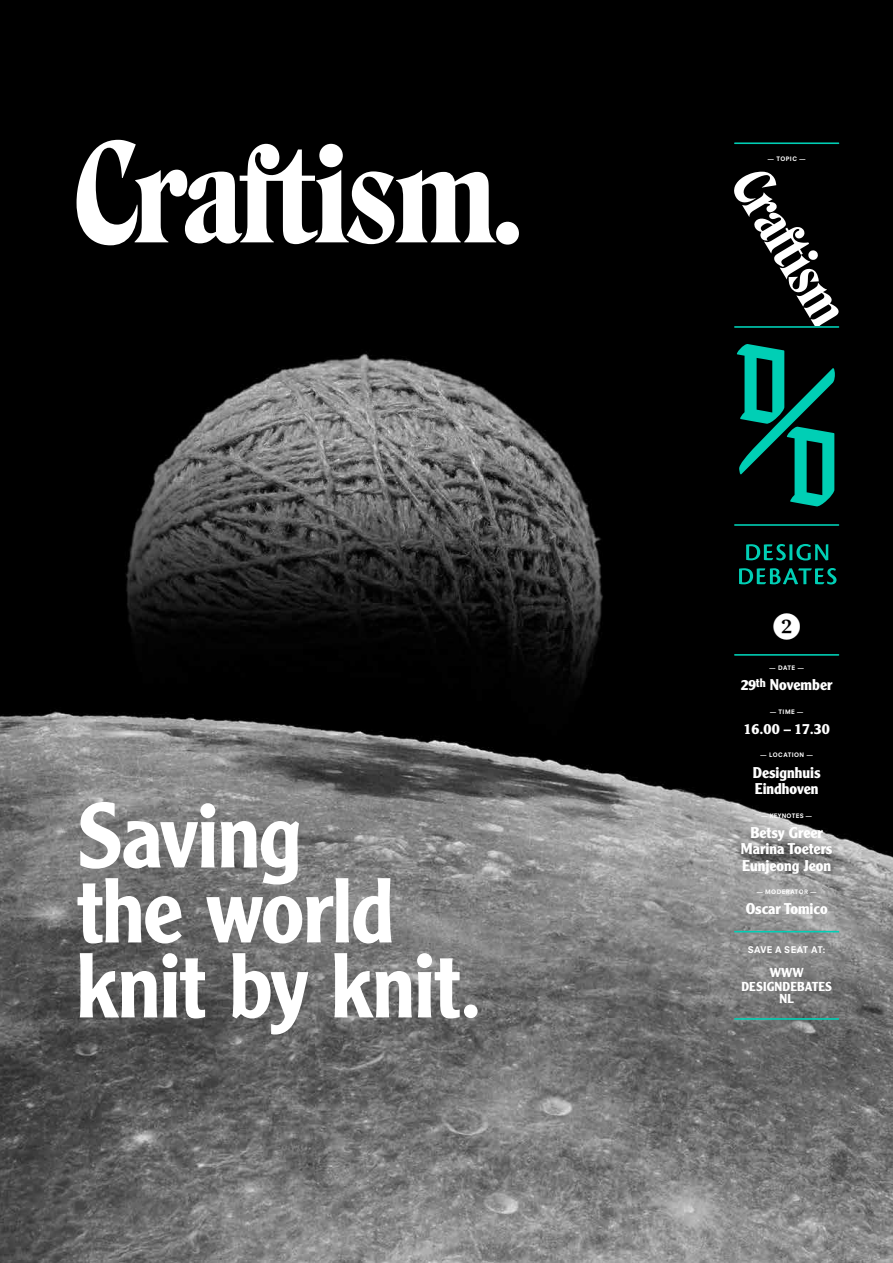
<style>
.page{position:relative;width:893px;height:1263px;background:#fff}
.page>*{position:absolute;margin:0;border:0;box-sizing:border-box;transform-origin:0 0}
.t1{font:500 90px/75px "Clearface Gothic LH";letter-spacing:-.025em;color:#fff}
.t2{font:33px "Antwerp";color:#fff}
.t3{font:700 15.3px/16.5px "Clearface Gothic LH";color:#fff}
.t4{font:700 14.55px "Clearface Gothic LH";color:#fff}
.t5{font:700 12.75px/13.2px "Clearface Gothic LH";letter-spacing:.01em;color:#fff;text-align:center}
.t6{font:800 9px "Neuzeit S";letter-spacing:.015em;color:#fff}
.t7{font:800 6px "Neuzeit S";letter-spacing:.07em;color:#fff}
.t8{font:800 6px "Neuzeit S";letter-spacing:.04em;color:#fff}
.s1{font-size:14.55px}
</style>
<div class="page">
<img style="left:0;top:0;width:893px;height:1263px">
<svg style="left:734px;top:172px;width:105px;height:158px"></svg>
<svg style="left:735px;top:343px;width:100px;height:164px;background:#00473e"></svg>
<svg style="left:746px;top:544px;width:82px;height:16px"></svg>
<svg style="left:739px;top:568px;width:97px;height:16px;background:#005147"></svg>
<hr style="left:734px;top:142px;width:105px;height:2px;background:#00cfb5">
<hr style="left:734px;top:524px;width:105px;height:2px;background:#00cfb5">
<hr style="left:734px;top:654px;width:105px;height:2px;background:#00cfb5">
<hr style="left:734px;top:931px;width:105px;height:1px;background:#00cfb5">
<hr style="left:734px;top:1018px;width:105px;height:2px;background:#00cfb5">
<svg style="left:77px;top:140px;width:442px;height:105px;fill:#000"></svg>
<img style="left:810px;top:328px;width:16px;height:13px">
<hr style="left:734px;top:326px;width:105px;height:2px;background:#00cfb5">
<h1 class="t1" style="left:77px;top:797px;width:407px">Saving<br>the world knit by knit.</h1>
<p class="t7" style="left:768px;top:156px;width:39px">— TOPIC —</p>
<h2 class="t2" style="left:772px;top:604px;width:32px">2</h2>
<p class="t7" style="left:770px;top:664px;width:36px">— DATE —</p>
<p class="t3" style="left:741px;top:677px;width:93px"><span class="s1">29</span><sup>th</sup> November</p>
<p class="t7" style="left:770px;top:708px;width:35px">— TIME —</p>
<p class="t4" style="left:743px;top:720px;width:88px">16.00 – 17.30</p>
<p class="t7" style="left:761px;top:751px;width:54px">— LOCATION —</p>
<p class="t3" style="left:753px;top:764px;width:69px">Designhuis<br>Eindhoven</p>
<p class="t8" style="left:761px;top:812px;width:52px">— KEYNOTES —</p>
<p class="t3" style="left:741px;top:824px;width:93px;text-align:center">Betsy Greer<br>Marina Toeters<br>Eunjeong Jeon</p>
<p class="t7" style="left:757px;top:888px;width:61px">— MODERATOR —</p>
<p class="t3" style="left:746px;top:901px;width:84px">Oscar Tomico</p>
<p class="t6" style="left:748px;top:944px;width:79px">SAVE A SEAT AT:</p>
<p class="t5" style="left:741px;top:966px;width:92px">WWW<br>DESIGNDEBATES<br>NL</p>
</div>
